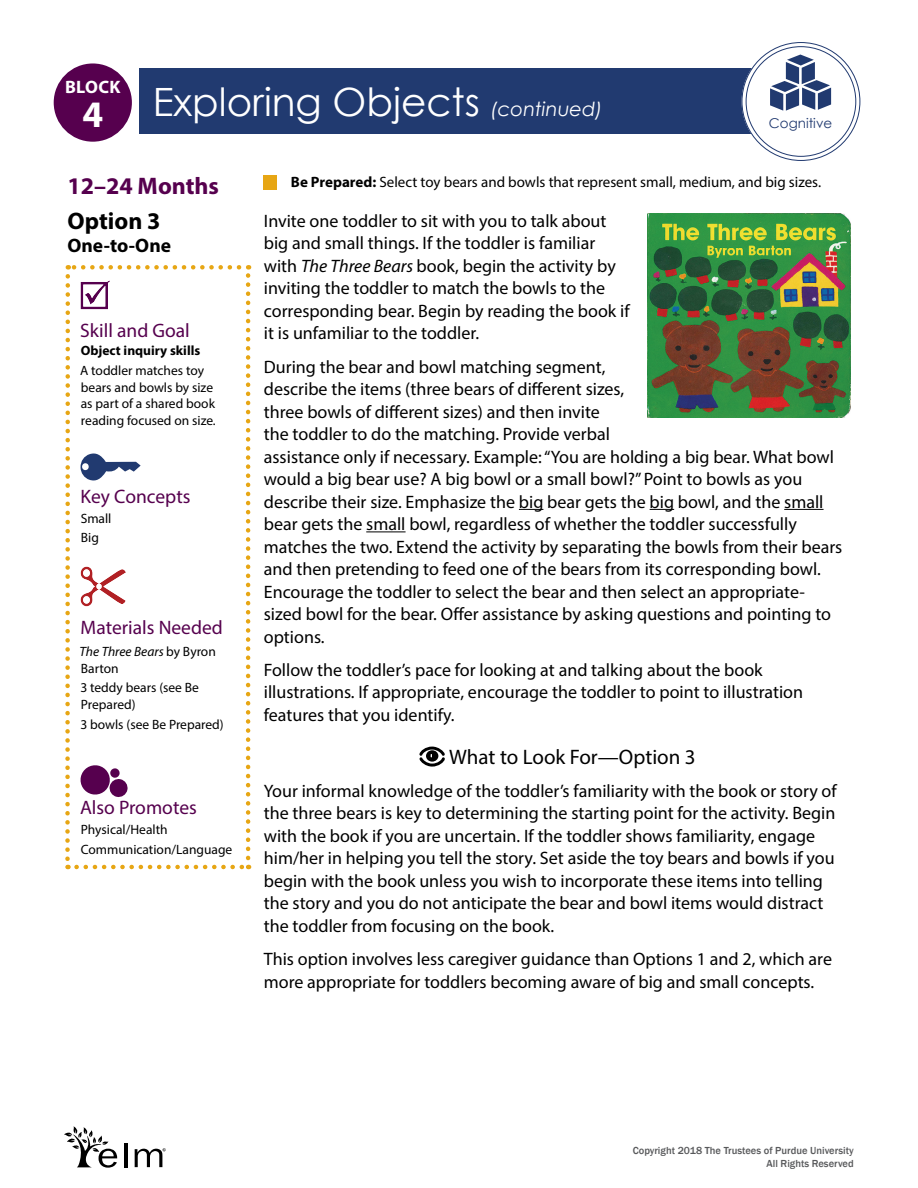
<style>
.page{position:relative;width:918px;height:1188px;background:#fff}
.page>*{position:absolute;margin:0;border:0;box-sizing:border-box;transform-origin:0 0}
.t1{font:39px "Century Gothic";color:#fff}
.t2{font:700 37.5px "Myriad Pro";color:#fff}
._1-07_I-T_Age{font:700 24px "Myriad Pro";color:#56004e}
._1-11_I-T_Option_Sub{font:700 24px "Myriad Pro";color:#000}
._4-MISC_What_to_Look{font:21px "Myriad Pro";color:#000}
._2-01_Sidebar_Subhea{font:19.5px "Myriad Pro";color:#56004e}
._1-08_Group_Size{font:700 19.5px "Myriad Pro";color:#000}
._3-13_IT_Body{font:18px/22.5px "Myriad Pro";color:#000}
.t3{font:700 18px "Myriad Pro";letter-spacing:.02em;color:#fff}
._3-IT_MISC_Be_Prepar{font:15px "Myriad Pro";color:#000}
._2-05_I-T_Sidebar_Bo{font:13.5px/16.5px "Myriad Pro";color:#000}
._2-02_Learning_Goal{font:13.5px/16.5px "Myriad Pro";color:#000}
._2-07_Shared_Reading{font:italic 13.5px/16.5px "Myriad Pro";color:#000}
._2-02a_Skill{font:700 13.5px "Myriad Pro";color:#000}
.t4{font:13.5px "Century Gothic";color:#213a70}
._2-08_I-T_Key_Concep{font:13.5px "Myriad Pro";color:#000}
.t5{font:500 10.5px/12.6px "Franklin Gothic";color:#58595b;text-align:right}
.s1{font-style:italic;font-size:19.5px}
.s2{font-style:normal}
.s3{font-weight:700}
.s4{font-style:italic}
</style>
<div class="page">
<div style="left:140px;top:68px;width:616px;height:66px;background:#213a70"></div>
<div style="left:744px;top:45px;width:114px;height:113px;background:#fff;border-radius:50%"></div>
<div style="left:742px;top:42px;width:118px;height:119px;border:5px solid #fff;border-radius:50%"></div>
<svg style="left:770px;top:55px;width:61px;height:56px"></svg>
<div style="left:54px;top:63px;width:78px;height:79px;background:#56004e;border-radius:50%"></div>
<svg style="left:81px;top:280px;width:29px;height:29px"></svg>
<svg style="left:81px;top:453px;width:60px;height:28px"></svg>
<svg style="left:81px;top:567px;width:45px;height:39px"></svg>
<svg style="left:81px;top:765px;width:47px;height:32px"></svg>
<svg style="left:77px;top:865px;width:172px;height:4px"></svg>
<svg style="left:246px;top:265px;width:4px;height:593px"></svg>
<svg style="left:68px;top:265px;width:171px;height:5px"></svg>
<svg style="left:65px;top:276px;width:5px;height:593px"></svg>
<img style="left:647px;top:214px;width:203px;height:204px">
<div style="left:264px;top:176px;width:13px;height:14px;background:#e7a614"></div>
<svg style="left:519px;top:509px;width:24px;height:1px"></svg>
<svg style="left:650px;top:509px;width:24px;height:1px"></svg>
<hr style="left:784px;top:509px;width:40px;height:1px;background:#000">
<hr style="left:366px;top:531px;width:40px;height:1px;background:#000">
<svg style="left:419px;top:747px;width:26px;height:20px"></svg>
<hr style="left:124px;top:1143px;width:3px;height:24px;background:#000">
<svg style="left:64px;top:1126px;width:53px;height:42px"></svg>
<svg style="left:135px;top:1148px;width:31px;height:19px"></svg>
<p class="t3" style="left:65px;top:75px;width:57px">BLOCK</p>
<h2 class="t2" style="left:82px;top:90px;width:22px">4</h2>
<h1 class="t1" style="left:153px;top:75px;width:452px">Exploring Objects <span class="s1">(continued)</span></h1>
<p class="t4" style="left:769px;top:114px;width:65px">Cognitive</p>
<h1 class="_1-07_I-T_Age" style="left:68px;top:170px;width:153px">12–24 Months</h1>
<p class="_1-11_I-T_Option_Sub" style="left:68px;top:205px;width:95px">Option 3</p>
<h2 class="_1-08_Group_Size" style="left:68px;top:232px;width:105px">One-to-One</h2>
<p class="_2-01_Sidebar_Subhea" style="left:80px;top:319px;width:111px">Skill and Goal</p>
<p class="_2-02a_Skill" style="left:81px;top:342px;width:121px">Object inquiry skills</p>
<p class="_2-02_Learning_Goal" style="left:80px;top:362px;width:137px">A toddler matches toy bears and bowls by size as part of a shared book reading focused on size.</p>
<p class="_2-01_Sidebar_Subhea" style="left:81px;top:484px;width:111px">Key Concepts</p>
<p class="_2-08_I-T_Key_Concep" style="left:81px;top:510px;width:32px">Small</p>
<p class="_2-08_I-T_Key_Concep" style="left:81px;top:530px;width:20px">Big</p>
<p class="_2-01_Sidebar_Subhea" style="left:81px;top:616px;width:144px">Materials Needed</p>
<p class="_2-07_Shared_Reading" style="left:80px;top:643px;width:138px">The Three Bears <span class="s2">by Byron<br>Barton</span></p>
<p class="_2-05_I-T_Sidebar_Bo" style="left:80px;top:679px;width:120px">3 teddy bears (see Be<br>Prepared)</p>
<p class="_2-05_I-T_Sidebar_Bo" style="left:80px;top:716px;width:145px">3 bowls (see Be Prepared)</p>
<p class="_2-01_Sidebar_Subhea" style="left:80px;top:796px;width:118px">Also Promotes</p>
<p class="_2-05_I-T_Sidebar_Bo" style="left:81px;top:821px;width:88px">Physical/Health</p>
<p class="_2-05_I-T_Sidebar_Bo" style="left:81px;top:841px;width:153px">Communication/Language</p>
<p class="_3-IT_MISC_Be_Prepar" style="left:291px;top:172px;width:532px"><span class="s3">Be Prepared:</span> Select toy bears and bowls that represent small, medium, and big sizes.</p>
<p class="_3-13_IT_Body" style="left:264px;top:209px;width:367px">Invite one toddler to sit with you to talk about big and small things. If the toddler is familiar with <span class="s4">The Three Bears</span> book, begin the activity by inviting the toddler to match the bowls to the corresponding bear. Begin by reading the book if it is unfamiliar to the toddler.</p>
<p class="_3-13_IT_Body" style="left:264px;top:355px;width:580px">During the bear and bowl matching segment,<br>describe the items (three bears of different sizes,<br>three bowls of different sizes) and then invite<br>the toddler to do the matching. Provide verbal<br>assistance only if necessary. Example: “You are holding a big bear. What bowl would a big bear use? A big bowl or a small bowl?” Point to bowls as you describe their size. Emphasize the big bear gets the big bowl, and the small bear gets the small bowl, regardless of whether the toddler successfully matches the two. Extend the activity by separating the bowls from their bears and then pretending to feed one of the bears from its corresponding bowl.<br>Encourage the toddler to select the bear and then select an appropriate&shy;sized bowl for the bear. Offer assistance by asking questions and pointing to options.</p>
<p class="_3-13_IT_Body" style="left:264px;top:658px;width:541px">Follow the toddler’s pace for looking at and talking about the book illustrations. If appropriate, encourage the toddler to point to illustration features that you identify.</p>
<p class="_4-MISC_What_to_Look" style="left:449px;top:744px;width:248px">What to Look For—Option 3</p>
<p class="_3-13_IT_Body" style="left:264px;top:779px;width:574px">Your informal knowledge of the toddler’s familiarity with the book or story of the three bears is key to determining the starting point for the activity. Begin with the book if you are uncertain. If the toddler shows familiarity, engage him/her in helping you tell the story. Set aside the toy bears and bowls if you begin with the book unless you wish to incorporate these items into telling the story and you do not anticipate the bear and bowl items would distract the toddler from focusing on the book.</p>
<p class="_3-13_IT_Body" style="left:264px;top:948px;width:570px">This option involves less caregiver guidance than Options 1 and 2, which are more appropriate for toddlers becoming aware of big and small concepts.</p>
<p class="t5" style="left:633px;top:1145px;width:223px">Copyright 2018 The Trustees of Purdue University<br>All Rights Reserved</p>
</div>
